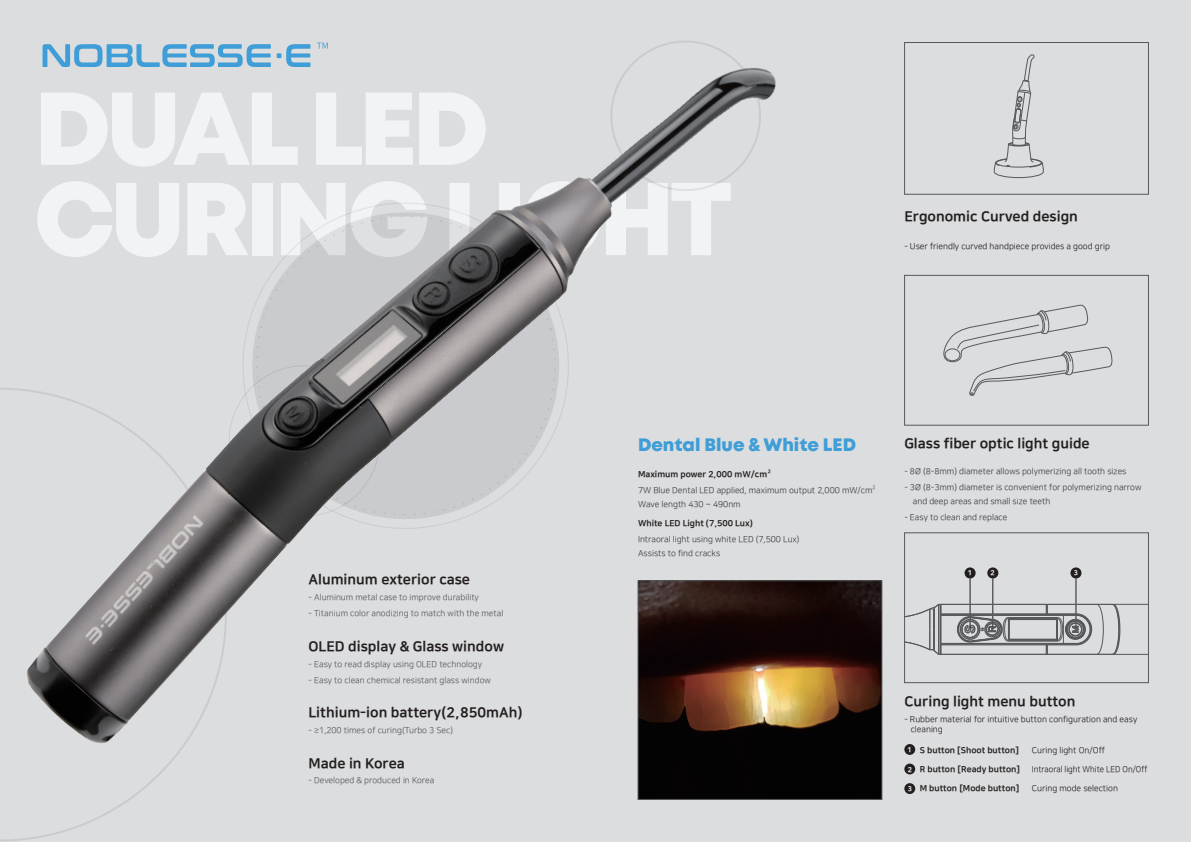
<style>
.page{position:relative;width:1191px;height:842px;background:#dcdddf}
.page>*{position:absolute;margin:0;border:0;box-sizing:border-box;transform-origin:0 0}
.t1{font:103.3px/90.4px "Mont Heavy DEMO";letter-spacing:-.05em;color:#f2f3f4}
.t2{font:18px "Mont Heavy DEMO";color:#3f9ed7}
.t3{font:14px "Nanum Square EB";color:#231f20}
.t4{font:8.5px/14px "Nanum Square R";color:#3e3e3f}
.t5{font:8.5px "Nanum Square R";color:#57585a}
.t6{font:8.5px/10px "Nanum Square R";color:#231f20}
.t7{font:8.5px "Nanum Square EB";color:#231f20}
.t8{font:8.5px "Nanum Square R";color:#231f20;scale:.94 1}
.t9{font:7px "Nanum Square EB";color:#fff}
.t10{font:5px "Nanum Square EB";color:#231f20}
.t11{font:5px "Nanum Square R";color:#3e3e3f}
</style>
<div class="page">
<img style="left:0;top:41px;width:776px;height:781px">
<div style="left:904px;top:42px;width:244px;height:152px;border:1px solid #57585a"></div>
<div style="left:904px;top:532px;width:244px;height:151px;border:1px solid #57585a"></div>
<img style="left:640px;top:582px;width:240px;height:216px">
<div style="left:904px;top:744px;width:11px;height:11px;background:#231f20;border-radius:50%"></div>
<div style="left:904px;top:763px;width:11px;height:11px;background:#231f20;border-radius:50%"></div>
<div style="left:904px;top:783px;width:11px;height:11px;background:#231f20;border-radius:50%"></div>
<div style="left:904px;top:275px;width:244px;height:150px;border:1px solid #57585a"></div>
<div style="left:964px;top:567px;width:11px;height:11px;background:#231f20;border-radius:50%"></div>
<hr style="left:969px;top:578px;width:1px;height:49px;background:#231f20">
<div style="left:987px;top:567px;width:11px;height:11px;background:#231f20;border-radius:50%"></div>
<hr style="left:992px;top:578px;width:1px;height:49px;background:#231f20">
<div style="left:1070px;top:567px;width:11px;height:11px;background:#231f20;border-radius:50%"></div>
<hr style="left:1075px;top:578px;width:1px;height:49px;background:#231f20">
<svg style="left:904px;top:603px;width:244px;height:52px"></svg>
<svg style="left:943px;top:304px;width:170px;height:92px"></svg>
<div style="left:638px;top:580px;width:244px;height:220px;border:1px solid #57585a"></div>
<svg style="left:993px;top:54px;width:50px;height:125px"></svg>
<h1 class="t1" style="left:34px;top:89px;width:700px">DUAL LED<br>CURING LIGHT</h1>
<h3 class="t3" style="left:904px;top:209px;width:175px">Ergonomic Curved design</h3>
<p class="t6" style="left:904px;top:242px;width:207px">- User friendly curved handpiece provides a good grip</p>
<h3 class="t3" style="left:308px;top:572px;width:163px">Aluminum exterior case</h3>
<p class="t5" style="left:308px;top:593px;width:172px">- Aluminum metal case to improve durability</p>
<p class="t5" style="left:308px;top:609px;width:196px">- Titanium color anodizing to match with the metal</p>
<h3 class="t3" style="left:308px;top:639px;width:197px">OLED display &amp; Glass window</h3>
<p class="t5" style="left:308px;top:659px;width:175px">- Easy to read display using OLED technology</p>
<p class="t5" style="left:308px;top:675px;width:184px">- Easy to clean chemical resistant glass window</p>
<h3 class="t3" style="left:308px;top:705px;width:215px">Lithium-ion battery(2,850mAh)</h3>
<p class="t5" style="left:308px;top:726px;width:146px">- ≥1,200 times of curing(Turbo 3 Sec)</p>
<h3 class="t3" style="left:308px;top:755px;width:98px">Made in Korea</h3>
<p class="t5" style="left:308px;top:776px;width:127px">- Developed &amp; produced in Korea</p>
<h2 class="t2" style="left:638px;top:434px;width:219px">Dental Blue &amp; White LED</h2>
<h3 class="t3" style="left:904px;top:436px;width:187px">Glass fiber optic light guide</h3>
<p class="t4" style="left:904px;top:464px;width:224px">- 8Ø (8-8mm) diameter allows polymerizing all tooth sizes</p>
<p class="t4" style="left:913px;top:480px;width:230px;text-indent:-8px">- 3Ø (8-3mm) diameter is convenient for polymerizing narrow and deep areas and small size teeth</p>
<p class="t4" style="left:904px;top:511px;width:105px">- Easy to clean and replace</p>
<p class="t7" style="left:638px;top:470px;width:131px">Maximum power 2,000 mW/cm</p>
<p class="t10" style="left:768px;top:469px;width:5px">2</p>
<p class="t4" style="left:638px;top:483px;width:236px">7W Blue Dental LED applied, maximum output 2,000 mW/cm</p>
<p class="t11" style="left:872px;top:485px;width:4px">2</p>
<p class="t4" style="left:638px;top:497px;width:104px">Wave length 430 ~ 490nm</p>
<p class="t7" style="left:638px;top:519px;width:116px">White LED Light (7,500 Lux)</p>
<p class="t4" style="left:638px;top:532px;width:163px">Intraoral light using white LED (7,500 Lux)<br>Assists to find cracks</p>
<p class="t9" style="left:967px;top:569px;width:6px">1</p>
<p class="t9" style="left:990px;top:569px;width:6px">2</p>
<p class="t9" style="left:1073px;top:569px;width:6px">3</p>
<h3 class="t3" style="left:904px;top:693px;width:173px">Curing light menu button</h3>
<p class="t6" style="left:910px;top:715px;width:228px;text-indent:-6px">- Rubber material for intuitive button configuration and easy cleaning</p>
<p class="t7" style="left:919px;top:745px;width:101px">S button [Shoot button]</p>
<p class="t6" style="left:1031px;top:745px;width:75px">Curing light On/Off</p>
<p class="t7" style="left:919px;top:764px;width:102px">R button [Ready button]</p>
<p class="t8" style="left:1031px;top:765px;width:124px">Intraoral light White LED On/Off</p>
<p class="t7" style="left:919px;top:783px;width:101px">M button [Mode button]</p>
<p class="t6" style="left:1031px;top:783px;width:88px">Curing mode selection</p>
<p class="t9" style="left:907px;top:746px;width:6px">1</p>
<p class="t9" style="left:907px;top:765px;width:6px">2</p>
<p class="t9" style="left:907px;top:785px;width:6px">3</p>
</div>
